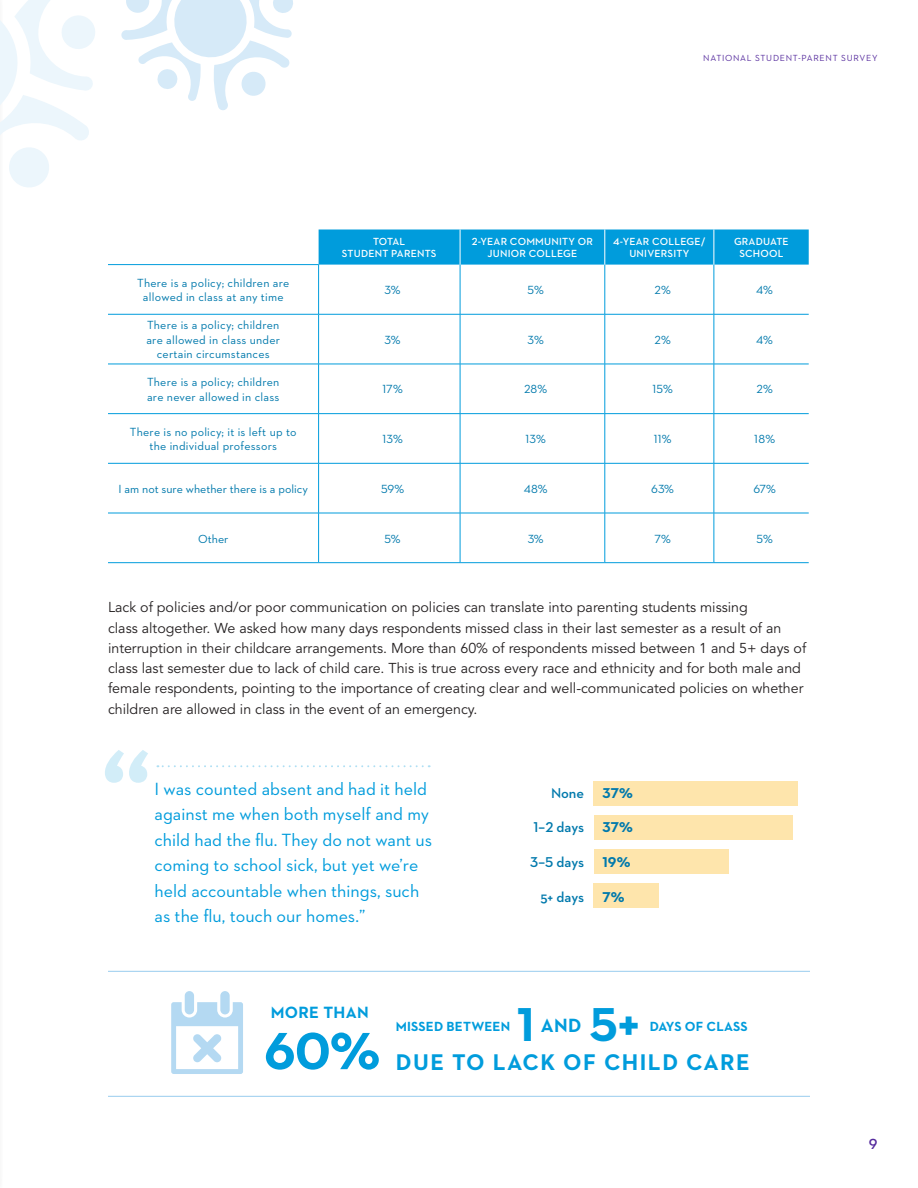
<style>
.page{position:relative;width:918px;height:1188px;background:#fff}
.page>*{position:absolute;margin:0;border:0;box-sizing:border-box;transform-origin:0 0}
.t1{font:210px "Cambay Devanagari";color:#009cdc}
.t2{font:700 53.25px "Neutraface 2 Text";color:#009cdc}
.t3{font:700 48.45px "Neutraface 2 Text";color:#009cdc}
.t4{font:700 23.1px "Neutraface 2 Text";letter-spacing:.06em;color:#009cdc}
.t5{font:700 19.5px "Neutraface 2 Text";color:#009cdc}
.t6{font:18px/25.5px "Neutraface 2 Text";color:#009cdc}
.t7{font:700 16.65px "Neutraface 2 Text";letter-spacing:.02em;color:#009cdc}
.t8{font:600 15px "Neutraface 2 Text";color:#552b9d}
.t9{font:600 14.55px "Neutraface 2 Text";letter-spacing:-.01em;color:#0079ac}
.t10{font:700 14.55px "Neutraface 2 Text";color:#0079ac}
.t11{font:14.25px/20.2px "Avenir LT Std";color:#231f20}
.t12{font:700 13.5px "Neutraface 2 Text";letter-spacing:.01em;color:#009cdc}
.t13{font:12px/14.4px "Neutraface 2 Text";letter-spacing:.02em;color:#0079ac;text-align:center}
.t14{font:12px "Neutraface 2 Text";color:#0079ac}
.t15{font:600 10.5px/12.6px "Neutraface 2 Text";letter-spacing:.02em;color:#fff;text-align:center}
.t16{font:9px "Neutraface 2 Text";letter-spacing:.08em;color:#552b9d}
</style>
<div class="page">
<svg style="left:157px;top:765px;width:266px;height:2px"></svg>
<hr style="left:108px;top:971px;width:702px;height:1px;background:#98ccee">
<hr style="left:108px;top:1096px;width:702px;height:1px;background:#98ccee">
<svg style="left:171px;top:1002px;width:72px;height:72px"></svg>
<div style="left:185px;top:991px;width:9px;height:23px;background:#b4d9f2;border-radius:5px"></div>
<div style="left:220px;top:991px;width:10px;height:23px;background:#b4d9f2;border-radius:5px"></div>
<svg style="left:0;top:0;width:95px;height:187px"></svg>
<svg style="left:121px;top:0;width:172px;height:110px"></svg>
<div style="left:319px;top:230px;width:490px;height:35px;background:#009cdc"></div>
<hr style="left:318px;top:265px;width:1px;height:49px;background:#009cdc">
<hr style="left:460px;top:265px;width:1px;height:49px;background:#009cdc">
<hr style="left:605px;top:265px;width:1px;height:49px;background:#009cdc">
<hr style="left:714px;top:265px;width:1px;height:49px;background:#009cdc">
<hr style="left:108px;top:314px;width:211px;height:1px;background:#009cdc">
<hr style="left:319px;top:314px;width:141px;height:1px;background:#009cdc">
<hr style="left:318px;top:314px;width:1px;height:50px;background:#009cdc">
<hr style="left:460px;top:314px;width:145px;height:1px;background:#009cdc">
<hr style="left:460px;top:314px;width:1px;height:50px;background:#009cdc">
<hr style="left:605px;top:314px;width:109px;height:1px;background:#009cdc">
<hr style="left:605px;top:314px;width:1px;height:50px;background:#009cdc">
<hr style="left:714px;top:314px;width:95px;height:1px;background:#009cdc">
<hr style="left:714px;top:314px;width:1px;height:50px;background:#009cdc">
<hr style="left:108px;top:364px;width:211px;height:1px;background:#009cdc">
<hr style="left:319px;top:364px;width:141px;height:1px;background:#009cdc">
<hr style="left:318px;top:364px;width:1px;height:49px;background:#009cdc">
<hr style="left:460px;top:364px;width:145px;height:1px;background:#009cdc">
<hr style="left:460px;top:364px;width:1px;height:49px;background:#009cdc">
<hr style="left:605px;top:364px;width:109px;height:1px;background:#009cdc">
<hr style="left:605px;top:364px;width:1px;height:49px;background:#009cdc">
<hr style="left:714px;top:364px;width:95px;height:1px;background:#009cdc">
<hr style="left:714px;top:364px;width:1px;height:49px;background:#009cdc">
<hr style="left:108px;top:413px;width:211px;height:1px;background:#009cdc">
<hr style="left:319px;top:413px;width:141px;height:1px;background:#009cdc">
<hr style="left:318px;top:414px;width:1px;height:49px;background:#009cdc">
<hr style="left:460px;top:413px;width:145px;height:1px;background:#009cdc">
<hr style="left:460px;top:414px;width:1px;height:49px;background:#009cdc">
<hr style="left:605px;top:413px;width:109px;height:1px;background:#009cdc">
<hr style="left:605px;top:414px;width:1px;height:49px;background:#009cdc">
<hr style="left:714px;top:413px;width:95px;height:1px;background:#009cdc">
<hr style="left:714px;top:414px;width:1px;height:49px;background:#009cdc">
<hr style="left:108px;top:463px;width:211px;height:1px;background:#009cdc">
<hr style="left:319px;top:463px;width:141px;height:1px;background:#009cdc">
<hr style="left:318px;top:464px;width:1px;height:49px;background:#009cdc">
<hr style="left:460px;top:463px;width:145px;height:1px;background:#009cdc">
<hr style="left:460px;top:464px;width:1px;height:49px;background:#009cdc">
<hr style="left:605px;top:463px;width:109px;height:1px;background:#009cdc">
<hr style="left:605px;top:464px;width:1px;height:49px;background:#009cdc">
<hr style="left:714px;top:463px;width:95px;height:1px;background:#009cdc">
<hr style="left:714px;top:464px;width:1px;height:49px;background:#009cdc">
<hr style="left:108px;top:513px;width:211px;height:1px;background:#009cdc">
<hr style="left:319px;top:513px;width:141px;height:1px;background:#009cdc">
<hr style="left:318px;top:513px;width:1px;height:49px;background:#009cdc">
<hr style="left:460px;top:513px;width:145px;height:1px;background:#009cdc">
<hr style="left:460px;top:513px;width:1px;height:49px;background:#009cdc">
<hr style="left:605px;top:513px;width:109px;height:1px;background:#009cdc">
<hr style="left:605px;top:513px;width:1px;height:49px;background:#009cdc">
<hr style="left:714px;top:513px;width:95px;height:1px;background:#009cdc">
<hr style="left:714px;top:513px;width:1px;height:49px;background:#009cdc">
<hr style="left:108px;top:264px;width:211px;height:1px;background:#009cdc">
<hr style="left:460px;top:230px;width:1px;height:35px;background:#fff">
<hr style="left:605px;top:230px;width:1px;height:35px;background:#fff">
<hr style="left:714px;top:230px;width:1px;height:35px;background:#fff">
<hr style="left:108px;top:562px;width:211px;height:1px;background:#009cdc">
<hr style="left:319px;top:562px;width:141px;height:1px;background:#009cdc">
<hr style="left:460px;top:562px;width:145px;height:1px;background:#009cdc">
<hr style="left:605px;top:562px;width:109px;height:1px;background:#009cdc">
<hr style="left:714px;top:562px;width:95px;height:1px;background:#009cdc">
<div style="left:594px;top:781px;width:204px;height:25px;background:#fee5ac"></div>
<div style="left:594px;top:815px;width:198px;height:25px;background:#fee5ac"></div>
<div style="left:594px;top:849px;width:134px;height:25px;background:#fee5ac"></div>
<div style="left:594px;top:883px;width:65px;height:25px;background:#fee5ac"></div>
<p class="t16" style="left:703px;top:52px;width:176px">NATIONAL STUDENT-PARENT SURVEY</p>
<p class="t15" style="left:342px;top:235px;width:96px">TOTAL<br>STUDENT PARENTS</p>
<p class="t15" style="left:472px;top:235px;width:123px">2-YEAR COMMUNITY OR<br>JUNIOR COLLEGE</p>
<p class="t15" style="left:613px;top:235px;width:94px">4-YEAR COLLEGE/<br>UNIVERSITY</p>
<p class="t15" style="left:734px;top:235px;width:56px">GRADUATE<br>SCHOOL</p>
<p class="t13" style="left:137px;top:275px;width:154px">There is a policy; children are allowed in class at any time</p>
<p class="t13" style="left:385px;top:283px;width:18px">3%</p>
<p class="t13" style="left:528px;top:283px;width:18px">5%</p>
<p class="t13" style="left:654px;top:283px;width:18px">2%</p>
<p class="t13" style="left:756px;top:283px;width:18px">4%</p>
<p class="t13" style="left:146px;top:318px;width:135px">There is a policy; children are allowed in class under certain circumstances</p>
<p class="t13" style="left:385px;top:332px;width:18px">3%</p>
<p class="t13" style="left:528px;top:332px;width:18px">3%</p>
<p class="t13" style="left:654px;top:332px;width:18px">2%</p>
<p class="t13" style="left:756px;top:332px;width:18px">4%</p>
<p class="t13" style="left:147px;top:375px;width:134px;text-align:left">There is a policy; children are never allowed in class</p>
<p class="t13" style="left:382px;top:382px;width:22px">17%</p>
<p class="t13" style="left:524px;top:382px;width:25px">28%</p>
<p class="t13" style="left:652px;top:382px;width:22px">15%</p>
<p class="t13" style="left:756px;top:382px;width:18px">2%</p>
<p class="t13" style="left:130px;top:425px;width:168px">There is no policy; it is left up to the individual professors</p>
<p class="t13" style="left:382px;top:432px;width:22px">13%</p>
<p class="t13" style="left:526px;top:432px;width:22px">13%</p>
<p class="t13" style="left:654px;top:432px;width:19px">11%</p>
<p class="t13" style="left:754px;top:432px;width:22px">18%</p>
<p class="t14" style="left:119px;top:481px;width:191px">I am not sure whether there is a policy</p>
<p class="t13" style="left:381px;top:481px;width:24px">59%</p>
<p class="t13" style="left:524px;top:481px;width:25px">48%</p>
<p class="t13" style="left:651px;top:481px;width:24px">63%</p>
<p class="t13" style="left:753px;top:481px;width:24px">67%</p>
<p class="t13" style="left:198px;top:531px;width:32px">Other</p>
<p class="t13" style="left:385px;top:531px;width:18px">5%</p>
<p class="t13" style="left:528px;top:531px;width:17px">3%</p>
<p class="t13" style="left:654px;top:531px;width:18px">7%</p>
<p class="t13" style="left:757px;top:531px;width:18px">5%</p>
<p class="t11" style="left:108px;top:598px;width:700px">Lack of policies and/or poor communication on policies can translate into parenting students missing<br>class altogether. We asked how many days respondents missed class in their last semester as a result of an interruption in their childcare arrangements. More than 60% of respondents missed between 1 and 5+ days of class last semester due to lack of child care. This is true across every race and ethnicity and for both male and female respondents, pointing to the importance of creating clear and well-communicated policies on whether children are allowed in class in the event of an emergency.</p>
<h1 class="t1" style="left:97px;top:704px;width:66px">“</h1>
<p class="t6" style="left:155px;top:775px;width:279px">I was counted absent and had it held against me when both myself and my child had the flu. They do not want us coming to school sick, but yet we’re held accountable when things, such as the flu, touch our homes.”</p>
<p class="t9" style="left:551px;top:784px;width:35px">None</p>
<p class="t9" style="left:534px;top:818px;width:52px">1–2 days</p>
<p class="t9" style="left:530px;top:853px;width:55px">3–5 days</p>
<p class="t9" style="left:540px;top:888px;width:45px">5+ days</p>
<p class="t10" style="left:603px;top:783px;width:32px">37%</p>
<p class="t10" style="left:603px;top:818px;width:32px">37%</p>
<p class="t10" style="left:603px;top:853px;width:29px">19%</p>
<p class="t10" style="left:603px;top:888px;width:24px">7%</p>
<p class="t7" style="left:271px;top:1002px;width:100px">MORE THAN</p>
<h2 class="t2" style="left:264px;top:1017px;width:118px">60%</h2>
<p class="t12" style="left:396px;top:1018px;width:116px">MISSED BETWEEN</p>
<h3 class="t5" style="left:541px;top:1013px;width:42px">AND</h3>
<h3 class="t3" style="left:590px;top:994px;width:52px">5+</h3>
<h3 class="t3" style="left:517px;top:994px;width:19px">1</h3>
<p class="t12" style="left:650px;top:1018px;width:99px">DAYS OF CLASS</p>
<h3 class="t4" style="left:396px;top:1048px;width:355px">DUE TO LACK OF CHILD CARE</h3>
<p class="t8" style="left:869px;top:1134px;width:10px">9</p>
</div>
